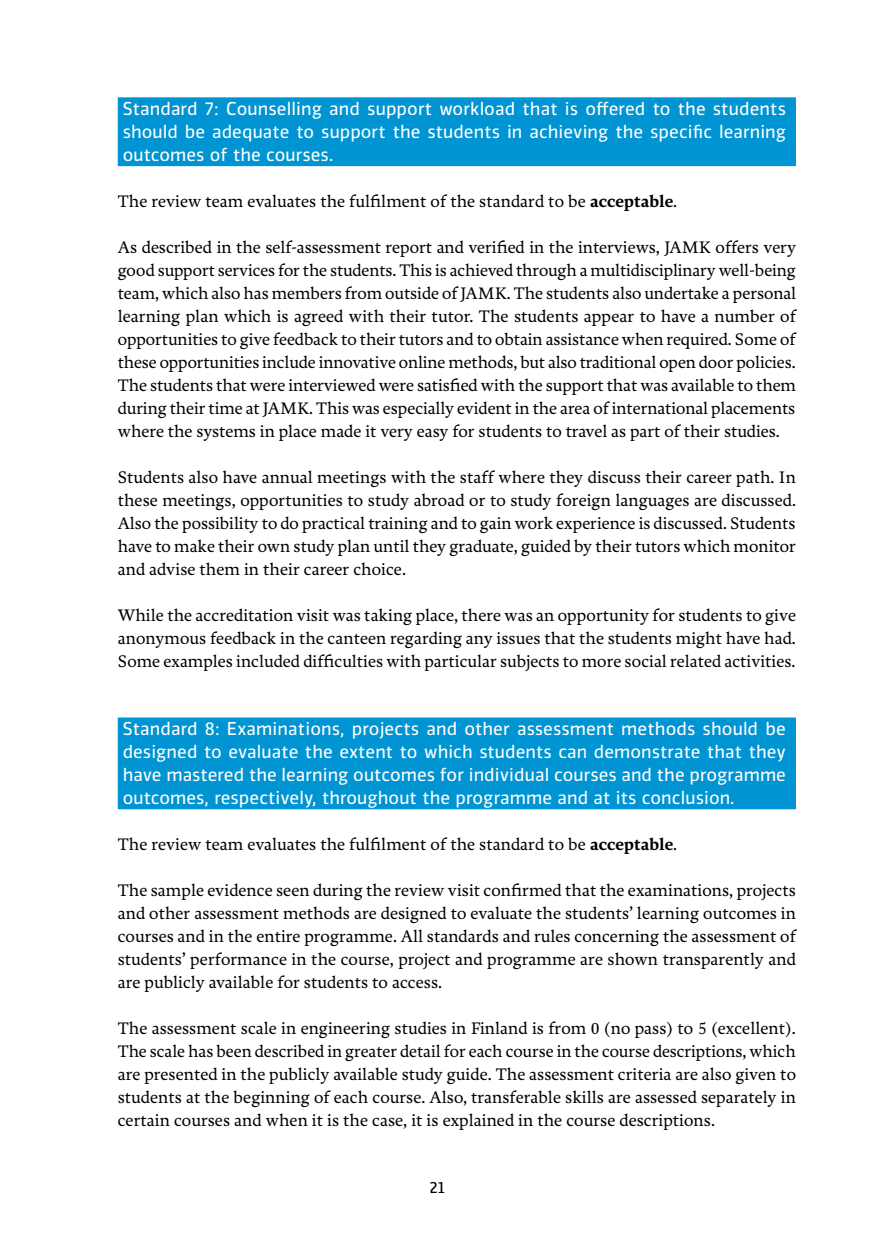
<style>
.page{position:relative;width:874px;height:1241px;background:#fff}
.page>*{position:absolute;margin:0;border:0;box-sizing:border-box;transform-origin:0 0}
.t1{font:17.5px/22.9px "Vinkel";letter-spacing:.005em;color:#fff;text-align:justify}
.t2{font:500 17.32px/22.9px "Freya";letter-spacing:.005em;color:#000;text-align:justify}
.t3{font:15.4px "Vinkel";color:#000}
.s1{font-weight:700}
</style>
<div class="page">
<div style="left:118px;top:97px;width:677px;height:69px;background:#0194d3"></div>
<div style="left:118px;top:717px;width:677px;height:92px;background:#0194d3"></div>
<p class="t1" style="left:123px;top:97px;width:664px">Standard 7: Counselling and support workload that is offered to the students should be adequate to support the students in achieving the specific learning outcomes of the courses.</p>
<p class="t2" style="left:118px;top:190px;width:560px">The review team evaluates the fulfilment of the standard to be <span class="s1">acceptable</span>.</p>
<p class="t2" style="left:118px;top:236px;width:679px">As described in the self-assessment report and verified in the interviews, JAMK offers very good support services for the students. This is achieved through a multidisciplinary well-being team, which also has members from outside of JAMK. The students also undertake a personal learning plan which is agreed with their tutor. The students appear to have a number of opportunities to give feedback to their tutors and to obtain assistance when required. Some of these opportunities include innovative online methods, but also traditional open door policies.<br>The students that were interviewed were satisfied with the support that was available to them during their time at JAMK. This was especially evident in the area of international placements where the systems in place made it very easy for students to travel as part of their studies.</p>
<p class="t2" style="left:118px;top:466px;width:679px">Students also have annual meetings with the staff where they discuss their career path. In these meetings, opportunities to study abroad or to study foreign languages are discussed.<br>Also the possibility to do practical training and to gain work experience is discussed. Students have to make their own study plan until they graduate, guided by their tutors which monitor and advise them in their career choice.</p>
<p class="t2" style="left:118px;top:604px;width:679px">While the accreditation visit was taking place, there was an opportunity for students to give anonymous feedback in the canteen regarding any issues that the students might have had.<br>Some examples included difficulties with particular subjects to more social related activities.</p>
<p class="t1" style="left:123px;top:717px;width:664px">Standard 8: Examinations, projects and other assessment methods should be designed to evaluate the extent to which students can demonstrate that they have mastered the learning outcomes for individual courses and the programme outcomes, respectively, throughout the programme and at its conclusion.</p>
<p class="t2" style="left:118px;top:833px;width:560px">The review team evaluates the fulfilment of the standard to be <span class="s1">acceptable</span>.</p>
<p class="t2" style="left:118px;top:879px;width:679px">The sample evidence seen during the review visit confirmed that the examinations, projects and other assessment methods are designed to evaluate the students’ learning outcomes in courses and in the entire programme. All standards and rules concerning the assessment of students’ performance in the course, project and programme are shown transparently and are publicly available for students to access.</p>
<p class="t2" style="left:118px;top:1017px;width:679px">The assessment scale in engineering studies in Finland is from 0 (no pass) to 5 (excellent).<br>The scale has been described in greater detail for each course in the course descriptions, which are presented in the publicly available study guide. The assessment criteria are also given to students at the beginning of each course. Also, transferable skills are assessed separately in certain courses and when it is the case, it is explained in the course descriptions.</p>
<p class="t3" style="left:429px;top:1176px;width:17px">21</p>
</div>
